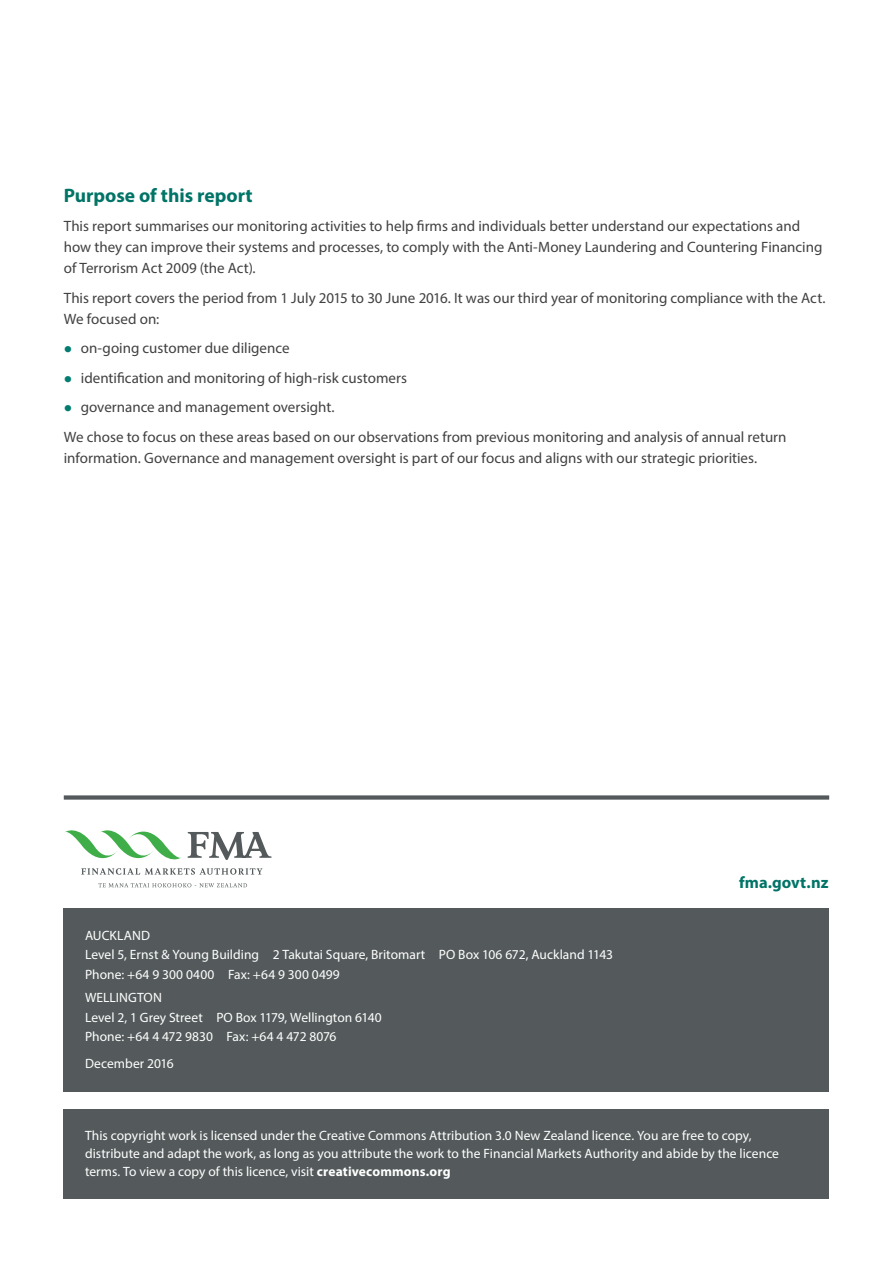
<style>
.page{position:relative;width:893px;height:1263px;background:#fff}
.page>*{position:absolute;margin:0;border:0;box-sizing:border-box;transform-origin:0 0}
.Body_Header_Green{font:700 19.5px "Myriad Pro";color:#007467}
.Body{font:700 16.5px "Myriad Pro";letter-spacing:.005em;color:#007467}
.Body_Copy_10pt{font:15px/21px "Myriad Pro";color:#414042}
.Body-2{font:13.5px/19.5px "Myriad Pro";color:#fff}
.s1{font-size:30px;color:#007c71}
.s2{font-weight:700}
</style>
<div class="page">
<div style="left:64px;top:908px;width:765px;height:184px;background:#545a5b"></div>
<div style="left:64px;top:795px;width:765px;height:5px;background:#545a5b"></div>
<svg style="left:98px;top:883px;width:149px;height:4px"></svg>
<svg style="left:65px;top:830px;width:207px;height:45px"></svg>
<div style="left:64px;top:1109px;width:765px;height:89px;background:#545a5b"></div>
<p class="Body_Header_Green" style="left:64px;top:182px;width:190px">Purpose of this report</p>
<p class="Body_Copy_10pt" style="left:64px;top:215px;width:760px">This report summarises our monitoring activities to help firms and individuals better understand our expectations and how they can improve their systems and processes, to comply with the Anti-Money Laundering and Countering Financing of Terrorism Act 2009 (the Act).</p>
<p class="Body_Copy_10pt" style="left:64px;top:287px;width:763px">This report covers the period from 1 July 2015 to 30 June 2016. It was our third year of monitoring compliance with the Act.<br>We focused on:</p>
<p class="Body_Copy_10pt" style="left:64px;top:337px;width:227px"><span class="s1">•</span> on-going customer due diligence</p>
<p class="Body_Copy_10pt" style="left:64px;top:367px;width:345px"><span class="s1">•</span> identification and monitoring of high-risk customers</p>
<p class="Body_Copy_10pt" style="left:64px;top:396px;width:272px"><span class="s1">•</span> governance and management oversight.</p>
<p class="Body_Copy_10pt" style="left:64px;top:426px;width:724px">We chose to focus on these areas based on our observations from previous monitoring and analysis of annual return information. Governance and management oversight is part of our focus and aligns with our strategic priorities.</p>
<p class="Body-2" style="left:85px;top:925px;width:529px">AUCKLAND<br>Level 5, Ernst &amp; Young Building 2 Takutai Square, Britomart PO Box 106 672, Auckland 1143<br>Phone: +64 9 300 0400 Fax: +64 9 300 0499</p>
<p class="Body-2" style="left:85px;top:988px;width:298px">WELLINGTON<br>Level 2, 1 Grey Street PO Box 1179, Wellington 6140<br>Phone: +64 4 472 9830 Fax: +64 4 472 8076</p>
<p class="Body-2" style="left:85px;top:1053px;width:90px">December 2016</p>
<p class="Body" style="left:739px;top:871px;width:91px">fma.govt.nz</p>
<p class="Body-2" style="left:85px;top:1127px;width:695px;line-height:18px">This copyright work is licensed under the Creative Commons Attribution 3.0 New Zealand licence. You are free to copy, distribute and adapt the work, as long as you attribute the work to the Financial Markets Authority and abide by the licence terms. To view a copy of this licence, visit <span class="s2">creativecommons.org</span></p>
</div>
